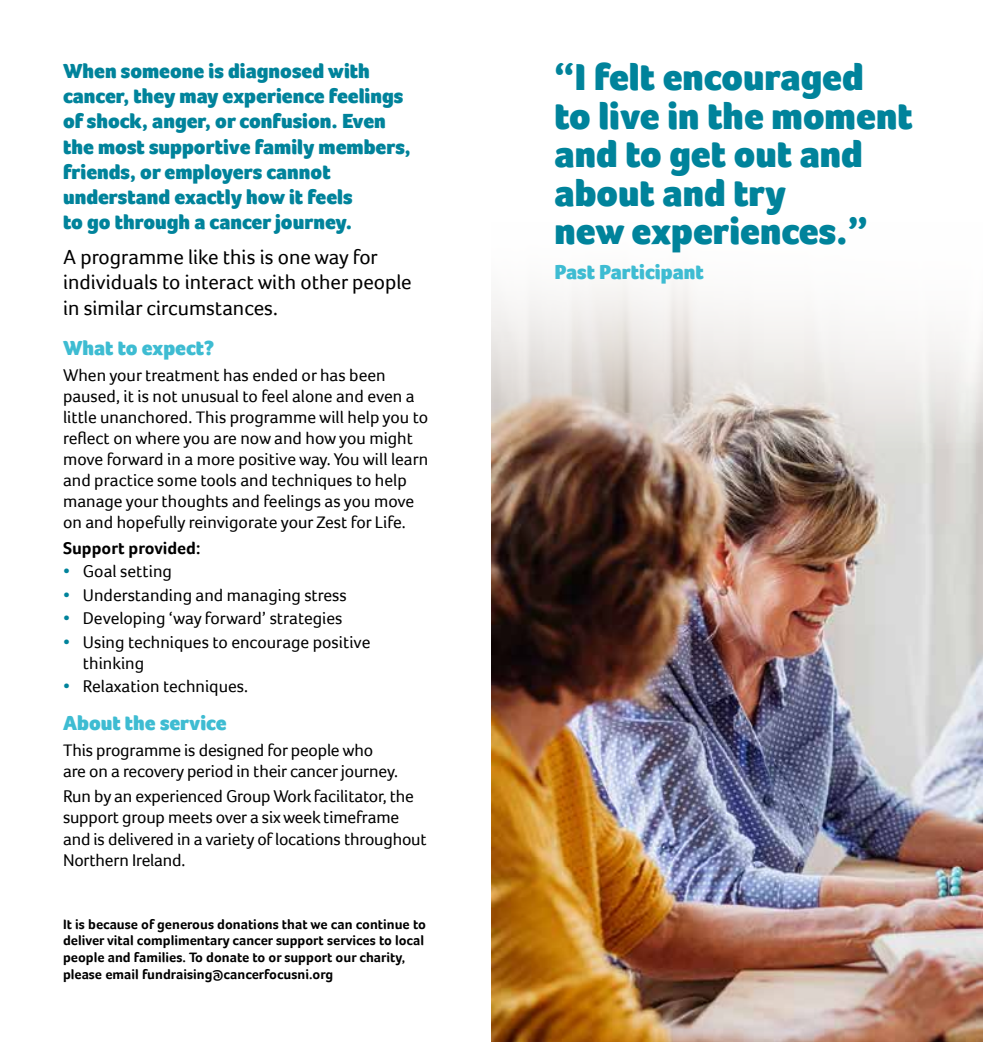
<style>
.page{position:relative;width:983px;height:1042px;background:#fff}
.page>*{position:absolute;margin:0;border:0;box-sizing:border-box;transform-origin:0 0}
.t1{font:900 38.5px/38.5px "Foco";color:#00839b}
.t2{font:900 21px/25.2px "Foco";color:#00839b}
.t3{font:21px/25.2px "Foco";color:#000}
.t4{font:900 21px "Foco";color:#3ebcd2}
.t5{font:17.5px/21px "Foco";color:#000}
.t6{font:700 17.5px "Foco";color:#000}
.t7{font:700 14px/16.8px "Foco";color:#000}
.s1{font-weight:700;color:#00839b}
</style>
<div class="page">
<img style="left:491px;top:452px;width:491px;height:590px">
<svg style="left:491px;top:280px;width:491px;height:172px"></svg>
<p class="t2" style="left:63px;top:58px;width:349px">When someone is diagnosed with cancer, they may experience feelings of shock, anger, or confusion. Even the most supportive family members, friends, or employers cannot understand exactly how it feels<br>to go through a cancer journey.</p>
<p class="t3" style="left:63px;top:244px;width:350px">A programme like this is one way for individuals to interact with other people in similar circumstances.</p>
<p class="t4" style="left:63px;top:335px;width:153px">What to expect?</p>
<p class="t5" style="left:63px;top:364px;width:366px">When your treatment has ended or has been paused, it is not unusual to feel alone and even a little unanchored. This programme will help you to reflect on where you are now and how you might move forward in a more positive way. You will learn and practice some tools and techniques to help manage your thoughts and feelings as you move on and hopefully reinvigorate your Zest for Life.</p>
<p class="t6" style="left:63px;top:537px;width:139px">Support provided:</p>
<p class="t5" style="left:63px;top:560px;width:110px"><span class="s1">•</span> Goal setting</p>
<p class="t5" style="left:63px;top:584px;width:285px"><span class="s1">•</span> Understanding and managing stress</p>
<p class="t5" style="left:63px;top:607px;width:281px"><span class="s1">•</span> Developing ‘way forward’ strategies</p>
<p class="t5" style="left:83px;top:631px;width:289px;text-indent:-20px"><span class="s1">•</span> Using techniques to encourage positive thinking</p>
<p class="t5" style="left:63px;top:675px;width:186px"><span class="s1">•</span> Relaxation techniques.</p>
<p class="t4" style="left:63px;top:710px;width:165px">About the service</p>
<p class="t5" style="left:63px;top:739px;width:336px">This programme is designed for people who are on a recovery period in their cancer journey.</p>
<p class="t5" style="left:63px;top:786px;width:365px">Run by an experienced Group Work facilitator, the support group meets over a six week timeframe and is delivered in a variety of locations throughout Northern Ireland.</p>
<p class="t7" style="left:63px;top:915px;width:364px">It is because of generous donations that we can continue to deliver vital complimentary cancer support services to local people and families. To donate to or support our charity, please email fundraising@cancerfocusni.org</p>
<h1 class="t1" style="left:554px;top:58px;width:359px">“I felt encouraged<br>to live in the moment and to get out and about and try<br>new experiences.”</h1>
<p class="t4" style="left:554px;top:260px;width:151px">Past Participant</p>
</div>
